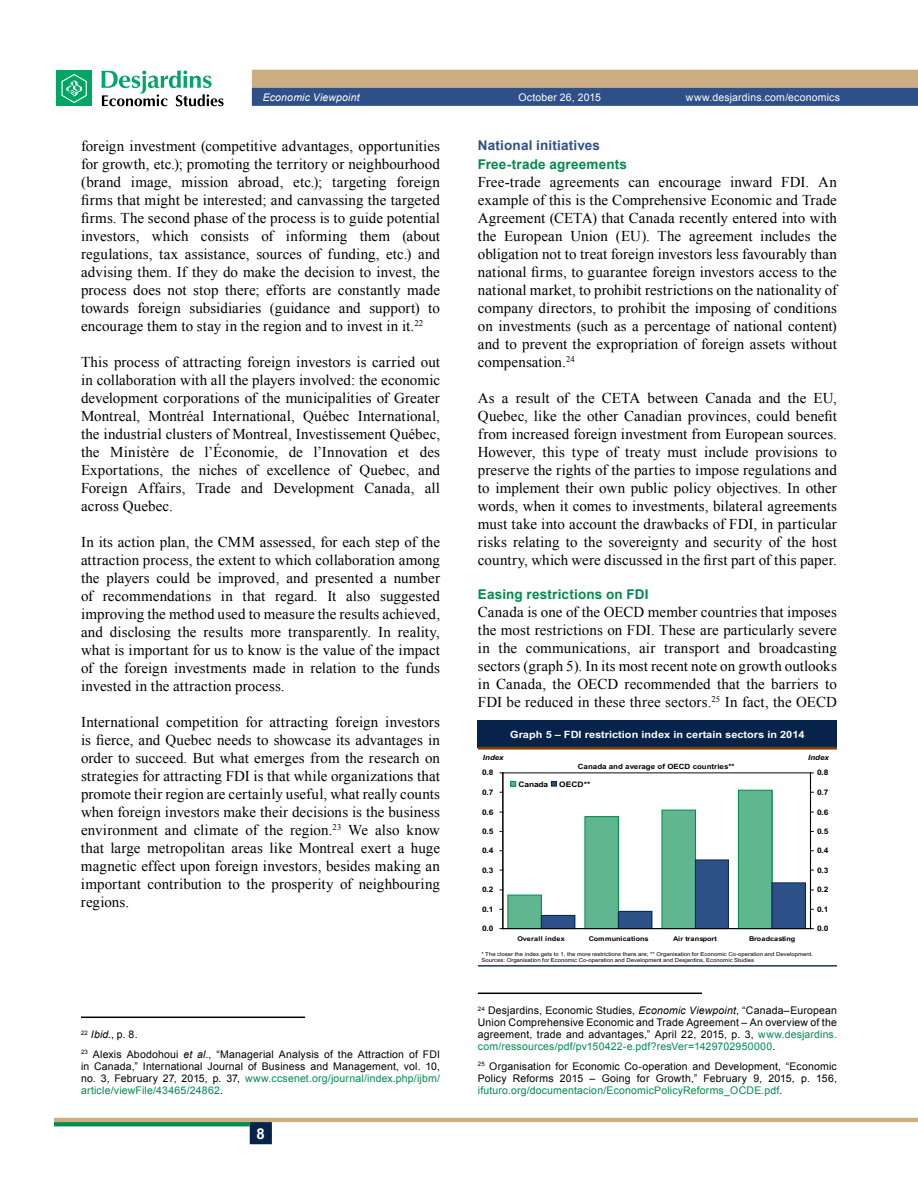
<style>
.page{position:relative;width:918px;height:1188px;background:#fff}
.page>*{position:absolute;margin:0;border:0;box-sizing:border-box;transform-origin:0 0}
.t1{font:15px/18px "Times New Roman";letter-spacing:.005em;color:#000;text-align:justify}
.t2{font:700 15px "Arial";color:#fff}
.t3{font:700 13.5px "Arial";letter-spacing:.015em;color:#008b4d}
.t4{font:700 13.5px "Arial";letter-spacing:.015em;color:#2d5088}
.t5{font:10.5px/12px "Arial";letter-spacing:.015em;color:#000;text-align:justify}
.t6{font:10.5px "Arial";letter-spacing:.02em;color:#fff}
.t7{font:italic 10.5px "Arial";letter-spacing:.015em;color:#fff}
.t8{font:700 10.05px "Arial";color:#fff;scale:1.1 1}
.t9{font:700 7.65px "Arial";letter-spacing:-.005em;color:#000;scale:1.1 1}
.t10{font:700 7.2px "Arial";color:#000;scale:1.1 1}
.t11{font:italic 700 7.2px "Arial";color:#000;scale:1.1 1}
.t12{font:700 6.6px "Arial";letter-spacing:.005em;color:#000;scale:1.1 1}
.t13{font:5.4px/6.6px "Arial";letter-spacing:.005em;color:#000;scale:1.1 1}
.s1{font-style:italic}
.s2{color:#008b4d}
</style>
<div class="page">
<hr style="left:54px;top:1118px;width:864px;height:4px;background:#cdae84">
<svg style="left:54px;top:1122px;width:196px;height:4px"></svg>
<div style="left:250px;top:1122px;width:22px;height:22px;background:#05234b;border:2px solid #05234b"></div>
<svg style="left:252px;top:70px;width:666px;height:36px;background:#7c7f86"></svg>
<div style="left:56px;top:71px;width:36px;height:35px;background:#00a664"></div>
<svg style="left:61px;top:74px;width:26px;height:29px"></svg>
<svg style="left:101px;top:70px;width:123px;height:36px"></svg>
<div style="left:478px;top:721px;width:359px;height:27px;background:#05234b"></div>
<hr style="left:478px;top:747px;width:359px;height:3px;background:#803f00">
<hr style="left:478px;top:965px;width:359px;height:2px;background:#05234b">
<hr style="left:503px;top:773px;width:307px;height:1px;background:#000">
<div style="left:508px;top:895px;width:34px;height:34px;background:#5fb68f"></div>
<div style="left:508px;top:895px;width:34px;height:34px;border:1px solid #008b4d"></div>
<div style="left:585px;top:817px;width:34px;height:112px;background:#5fb68f"></div>
<div style="left:585px;top:816px;width:34px;height:113px;border:1px solid #008b4d"></div>
<div style="left:662px;top:810px;width:34px;height:119px;background:#5fb68f"></div>
<div style="left:662px;top:810px;width:34px;height:119px;border:1px solid #008b4d"></div>
<div style="left:739px;top:790px;width:33px;height:139px;background:#5fb68f"></div>
<div style="left:738px;top:790px;width:34px;height:139px;border:1px solid #008b4d"></div>
<div style="left:541px;top:915px;width:34px;height:14px;background:#2d5088"></div>
<div style="left:541px;top:915px;width:34px;height:14px;border:1px solid #05234b"></div>
<div style="left:618px;top:911px;width:34px;height:18px;background:#2d5088"></div>
<div style="left:618px;top:911px;width:34px;height:18px;border:1px solid #05234b"></div>
<div style="left:695px;top:860px;width:33px;height:69px;background:#2d5088"></div>
<div style="left:695px;top:860px;width:34px;height:69px;border:1px solid #05234b"></div>
<div style="left:772px;top:883px;width:33px;height:46px;background:#2d5088"></div>
<div style="left:772px;top:883px;width:34px;height:46px;border:1px solid #05234b"></div>
<hr style="left:503px;top:773px;width:1px;height:156px;background:#000">
<hr style="left:503px;top:928px;width:307px;height:1px;background:#000">
<hr style="left:810px;top:773px;width:1px;height:156px;background:#000">
<svg style="left:510px;top:781px;width:6px;height:5px"></svg>
<svg style="left:551px;top:781px;width:6px;height:5px"></svg>
<hr style="left:81px;top:1017px;width:224px;height:1px;background:#000">
<hr style="left:478px;top:993px;width:224px;height:1px;background:#000">
<p class="t7" style="left:263px;top:90px;width:99px">Economic Viewpoint</p>
<p class="t6" style="left:518px;top:90px;width:84px">October 26, 2015</p>
<p class="t6" style="left:686px;top:90px;width:156px">www.desjardins.com/economics</p>
<p class="t1" style="left:81px;top:137px;width:361px">foreign investment (competitive advantages, opportunities for growth, etc.); promoting the territory or neighbourhood (brand image, mission abroad, etc.); targeting foreign firms that might be interested; and canvassing the targeted firms. The second phase of the process is to guide potential investors, which consists of informing them (about regulations, tax assistance, sources of funding, etc.) and advising them. If they do make the decision to invest, the process does not stop there; efforts are constantly made towards foreign subsidiaries (guidance and support) to encourage them to stay in the region and to invest in it.<sup>22</sup></p>
<p class="t1" style="left:81px;top:353px;width:361px">This process of attracting foreign investors is carried out in collaboration with all the players involved: the economic development corporations of the municipalities of Greater Montreal, Montréal International, Québec International, the industrial clusters of Montreal, Investissement Québec, the Ministère de l’Économie, de l’Innovation et des Exportations, the niches of excellence of Quebec, and Foreign Affairs, Trade and Development Canada, all across Quebec.</p>
<p class="t1" style="left:81px;top:533px;width:361px">In its action plan, the CMM assessed, for each step of the attraction process, the extent to which collaboration among the players could be improved, and presented a number of recommendations in that regard. It also suggested improving the method used to measure the results achieved, and disclosing the results more transparently. In reality, what is important for us to know is the value of the impact of the foreign investments made in relation to the funds invested in the attraction process.</p>
<p class="t1" style="left:81px;top:713px;width:361px">International competition for attracting foreign investors is fierce, and Quebec needs to showcase its advantages in order to succeed. But what emerges from the research on strategies for attracting FDI is that while organizations that promote their region are certainly useful, what really counts when foreign investors make their decisions is the business environment and climate of the region.<sup>23</sup> We also know that large metropolitan areas like Montreal exert a huge magnetic effect upon foreign investors, besides making an important contribution to the prosperity of neighbouring regions.</p>
<p class="t4" style="left:478px;top:137px;width:124px">National initiatives</p>
<p class="t3" style="left:478px;top:155px;width:151px">Free-trade agreements</p>
<p class="t1" style="left:478px;top:173px;width:361px">Free-trade agreements can encourage inward FDI. An example of this is the Comprehensive Economic and Trade Agreement (CETA) that Canada recently entered into with the European Union (EU). The agreement includes the obligation not to treat foreign investors less favourably than national firms, to guarantee foreign investors access to the national market, to prohibit restrictions on the nationality of company directors, to prohibit the imposing of conditions on investments (such as a percentage of national content) and to prevent the expropriation of foreign assets without compensation.<sup>24</sup></p>
<p class="t1" style="left:478px;top:389px;width:361px">As a result of the CETA between Canada and the EU, Quebec, like the other Canadian provinces, could benefit from increased foreign investment from European sources.<br>However, this type of treaty must include provisions to preserve the rights of the parties to impose regulations and to implement their own public policy objectives. In other words, when it comes to investments, bilateral agreements must take into account the drawbacks of FDI, in particular risks relating to the sovereignty and security of the host country, which were discussed in the first part of this paper.</p>
<p class="t3" style="left:478px;top:586px;width:170px">Easing restrictions on FDI</p>
<p class="t1" style="left:478px;top:603px;width:361px">Canada is one of the OECD member countries that imposes the most restrictions on FDI. These are particularly severe in the communications, air transport and broadcasting sectors (graph 5). In its most recent note on growth outlooks in Canada, the OECD recommended that the barriers to FDI be reduced in these three sectors.<sup>25</sup> In fact, the OECD</p>
<p class="t8" style="left:510px;top:729px;width:269px">Graph 5 – FDI restriction index in certain sectors in 2014</p>
<p class="t11" style="left:483px;top:754px;width:20px">Index</p>
<p class="t11" style="left:808px;top:754px;width:20px">Index</p>
<p class="t10" style="left:578px;top:763px;width:144px">Canada and average of OECD countries**</p>
<p class="t9" style="left:482px;top:768px;width:12px">0.8</p>
<p class="t9" style="left:817px;top:768px;width:12px">0.8</p>
<p class="t9" style="left:518px;top:779px;width:29px">Canada</p>
<p class="t9" style="left:559px;top:779px;width:30px">OECD**</p>
<p class="t9" style="left:482px;top:788px;width:12px">0.7</p>
<p class="t9" style="left:817px;top:788px;width:12px">0.7</p>
<p class="t9" style="left:482px;top:807px;width:12px">0.6</p>
<p class="t9" style="left:817px;top:807px;width:12px">0.6</p>
<p class="t9" style="left:482px;top:827px;width:12px">0.5</p>
<p class="t9" style="left:817px;top:827px;width:12px">0.5</p>
<p class="t9" style="left:482px;top:846px;width:12px">0.4</p>
<p class="t9" style="left:817px;top:846px;width:12px">0.4</p>
<p class="t9" style="left:482px;top:865px;width:12px">0.3</p>
<p class="t9" style="left:817px;top:865px;width:12px">0.3</p>
<p class="t9" style="left:482px;top:885px;width:12px">0.2</p>
<p class="t9" style="left:817px;top:885px;width:12px">0.2</p>
<p class="t9" style="left:482px;top:905px;width:12px">0.1</p>
<p class="t9" style="left:817px;top:905px;width:12px">0.1</p>
<p class="t9" style="left:482px;top:924px;width:12px">0.0</p>
<p class="t12" style="left:517px;top:935px;width:45px">Overall index</p>
<p class="t12" style="left:589px;top:935px;width:56px">Communications</p>
<p class="t12" style="left:673px;top:935px;width:41px">Air transport</p>
<p class="t12" style="left:749px;top:935px;width:44px">Broadcasting</p>
<p class="t9" style="left:817px;top:924px;width:12px">0.0</p>
<p class="t5" style="left:81px;top:1025px;width:361px;line-height:19.2px"><sup>22</sup> <span class="s1">Ibid</span>., p. 8.<br><sup>23</sup> Alexis Abodohoui <span class="s1">et al.</span>, “Managerial Analysis of the Attraction of FDI</p>
<p class="t5" style="left:81px;top:1060px;width:361px">in Canada,” International Journal of Business and Management, vol. 10, no. 3, February 27, 2015, p. 37, <span class="s2">www.ccsenet.org/journal/index.php/ijbm/ article/viewFile/43465/24862</span>.</p>
<p class="t2" style="left:257px;top:1124px;width:10px">8</p>
<p class="t13" style="left:481px;top:950px;width:303px">* The closer the index gets to 1, the more restrictions there are; ** Organisation for Economic Co-operation and Development.<br>Sources: Organisation for Economic Co-operation and Development and Desjardins, Economic Studies</p>
<p class="t5" style="left:478px;top:1005px;width:361px"><sup>24</sup> Desjardins, Economic Studies, <span class="s1">Economic Viewpoint</span>, “Canada–European Union Comprehensive Economic and Trade Agreement – An overview of the agreement, trade and advantages,” April 22, 2015, p. 3, <span class="s2">www.desjardins. com/ressources/pdf/pv150422-e.pdf?resVer=1429702950000</span>.</p>
<p class="t5" style="left:478px;top:1060px;width:361px"><sup>25</sup> Organisation for Economic Co-operation and Development, “Economic Policy Reforms 2015 – Going for Growth,” February 9, 2015, p. 156, <span class="s2">ifuturo.org/documentacion/EconomicPolicyReforms_OCDE.pdf</span>.</p>
</div>
